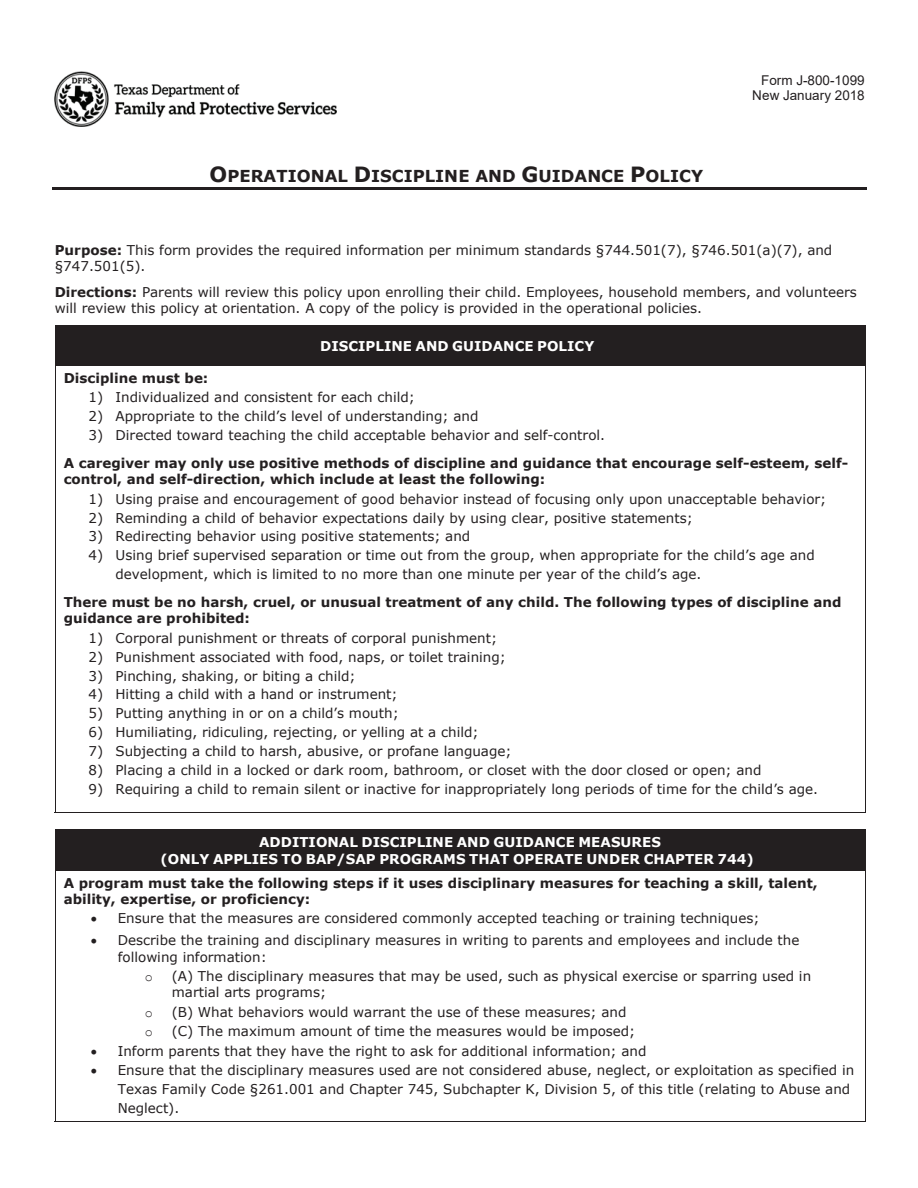
<style>
.page{position:relative;width:918px;height:1188px;background:#fff}
.page>*{position:absolute;margin:0;border:0;box-sizing:border-box;transform-origin:0 0}
.t1{font:700 16.5px "Verdana";color:#231f20}
.t2{font:13.5px/16.4px "Verdana";color:#231f20}
.t3{font:700 13.5px/27.8px "Verdana";color:#231f20}
.t4{font:700 13.5px/16.4px "Verdana";color:#fff;text-align:center}
.t5{font:13.5px/15.5px "Arial";color:#231f20;text-align:right}
.t6{font:13.5px "Courier New";color:#231f20}
.s1{font-size:21px}
.s2{font-weight:700}
.s3{font-weight:400}
</style>
<div class="page">
<hr style="left:52px;top:188px;width:815px;height:2px;background:#231f20">
<div style="left:55px;top:326px;width:810px;height:40px;background:#231f20"></div>
<hr style="left:55px;top:325px;width:810px;height:1px;background:#231f20">
<hr style="left:865px;top:326px;width:1px;height:40px;background:#231f20">
<hr style="left:55px;top:366px;width:810px;height:1px;background:#231f20">
<hr style="left:55px;top:366px;width:1px;height:447px;background:#231f20">
<hr style="left:55px;top:812px;width:810px;height:1px;background:#231f20">
<hr style="left:865px;top:366px;width:1px;height:447px;background:#231f20">
<div style="left:55px;top:830px;width:810px;height:40px;background:#231f20"></div>
<hr style="left:865px;top:830px;width:1px;height:40px;background:#231f20">
<hr style="left:55px;top:870px;width:810px;height:1px;background:#231f20">
<hr style="left:55px;top:871px;width:1px;height:251px;background:#231f20">
<hr style="left:55px;top:1121px;width:810px;height:1px;background:#231f20">
<hr style="left:865px;top:871px;width:1px;height:251px;background:#231f20">
<img style="left:54px;top:72px;width:283px;height:55px">
<p class="t1" style="left:210px;top:166px;width:495px"><span class="s1">O</span>PERATIONAL <span class="s1">D</span>ISCIPLINE AND <span class="s1">G</span>UIDANCE <span class="s1">P</span>OLICY</p>
<p class="t5" style="left:752px;top:72px;width:114px">Form J-800-1099<br>New January 2018</p>
<p class="t2" style="left:55px;top:241px;width:779px"><span class="s2">Purpose:</span> This form provides the required information per minimum standards §744.501(7), §746.501(a)(7), and §747.501(5).</p>
<p class="t2" style="left:55px;top:283px;width:804px"><span class="s2">Directions:</span> Parents will review this policy upon enrolling their child. Employees, household members, and volunteers will review this policy at orientation. A copy of the policy is provided in the operational policies.</p>
<p class="t4" style="left:320px;top:337px;width:276px">DISCIPLINE AND GUIDANCE POLICY</p>
<p class="t3" style="left:64px;top:364px;width:146px">Discipline must be:</p>
<p class="t2" style="left:88px;top:389px;width:328px">1) Individualized and consistent for each child;</p>
<p class="t2" style="left:88px;top:408px;width:391px">2) Appropriate to the child’s level of understanding; and</p>
<p class="t3" style="left:64px;top:421px;width:786px;text-indent:25px"><span class="s3">3) Directed toward teaching the child acceptable behavior and self-control.<br></span>A caregiver may only use positive methods of discipline and guidance that encourage self-esteem, self-</p>
<p class="t3" style="left:64px;top:465px;width:483px">control, and self-direction, which include at least the following:</p>
<p class="t2" style="left:88px;top:490px;width:739px">1) Using praise and encouragement of good behavior instead of focusing only upon unacceptable behavior;</p>
<p class="t2" style="left:88px;top:509px;width:606px">2) Reminding a child of behavior expectations daily by using clear, positive statements;</p>
<p class="t2" style="left:88px;top:528px;width:383px">3) Redirecting behavior using positive statements; and</p>
<p class="t2" style="left:115px;top:545px;width:701px;line-height:18.9px;text-indent:-27px">4) Using brief supervised separation or time out from the group, when appropriate for the child’s age and development, which is limited to no more than one minute per year of the child’s age.</p>
<p class="t3" style="left:64px;top:593px;width:779px;line-height:16.5px">There must be no harsh, cruel, or unusual treatment of any child. The following types of discipline and guidance are prohibited:</p>
<p class="t2" style="left:88px;top:629px;width:410px">1) Corporal punishment or threats of corporal punishment;</p>
<p class="t2" style="left:88px;top:648px;width:419px">2) Punishment associated with food, naps, or toilet training;</p>
<p class="t2" style="left:88px;top:667px;width:269px">3) Pinching, shaking, or biting a child;</p>
<p class="t2" style="left:88px;top:686px;width:311px">4) Hitting a child with a hand or instrument;</p>
<p class="t2" style="left:88px;top:705px;width:312px">5) Putting anything in or on a child’s mouth;</p>
<p class="t2" style="left:88px;top:724px;width:392px">6) Humiliating, ridiculing, rejecting, or yelling at a child;</p>
<p class="t2" style="left:88px;top:742px;width:425px">7) Subjecting a child to harsh, abusive, or profane language;</p>
<p class="t2" style="left:88px;top:761px;width:675px">8) Placing a child in a locked or dark room, bathroom, or closet with the door closed or open; and</p>
<p class="t2" style="left:88px;top:780px;width:731px">9) Requiring a child to remain silent or inactive for inappropriately long periods of time for the child’s age.</p>
<p class="t4" style="left:161px;top:834px;width:595px">ADDITIONAL DISCIPLINE AND GUIDANCE MEASURES<br>(ONLY APPLIES TO BAP/SAP PROGRAMS THAT OPERATE UNDER CHAPTER 744)</p>
<p class="t3" style="left:64px;top:874px;width:756px;line-height:16.4px">A program must take the following steps if it uses disciplinary measures for teaching a skill, talent, ability, expertise, or proficiency:</p>
<p class="t2" style="left:91px;top:910px;width:670px">• Ensure that the measures are considered commonly accepted teaching or training techniques;</p>
<p class="t2" style="left:118px;top:932px;width:683px;text-indent:-27px">• Describe the training and disciplinary measures in writing to parents and employees and include the following information:</p>
<p class="t6" style="left:145px;top:969px;width:10px">o</p>
<p class="t2" style="left:172px;top:968px;width:641px">(A) The disciplinary measures that may be used, such as physical exercise or sparring used in martial arts programs;</p>
<p class="t6" style="left:145px;top:1004px;width:10px">o</p>
<p class="t2" style="left:172px;top:1003px;width:456px">(B) What behaviors would warrant the use of these measures; and</p>
<p class="t6" style="left:145px;top:1024px;width:10px">o</p>
<p class="t2" style="left:172px;top:1023px;width:465px">(C) The maximum amount of time the measures would be imposed;</p>
<p class="t2" style="left:91px;top:1042px;width:557px">• Inform parents that they have the right to ask for additional information; and</p>
<p class="t2" style="left:118px;top:1060px;width:738px;line-height:18.9px;text-indent:-27px">• Ensure that the disciplinary measures used are not considered abuse, neglect, or exploitation as specified in<br>Texas Family Code §261.001 and Chapter 745, Subchapter K, Division 5, of this title (relating to Abuse and<br>Neglect).</p>
</div>
